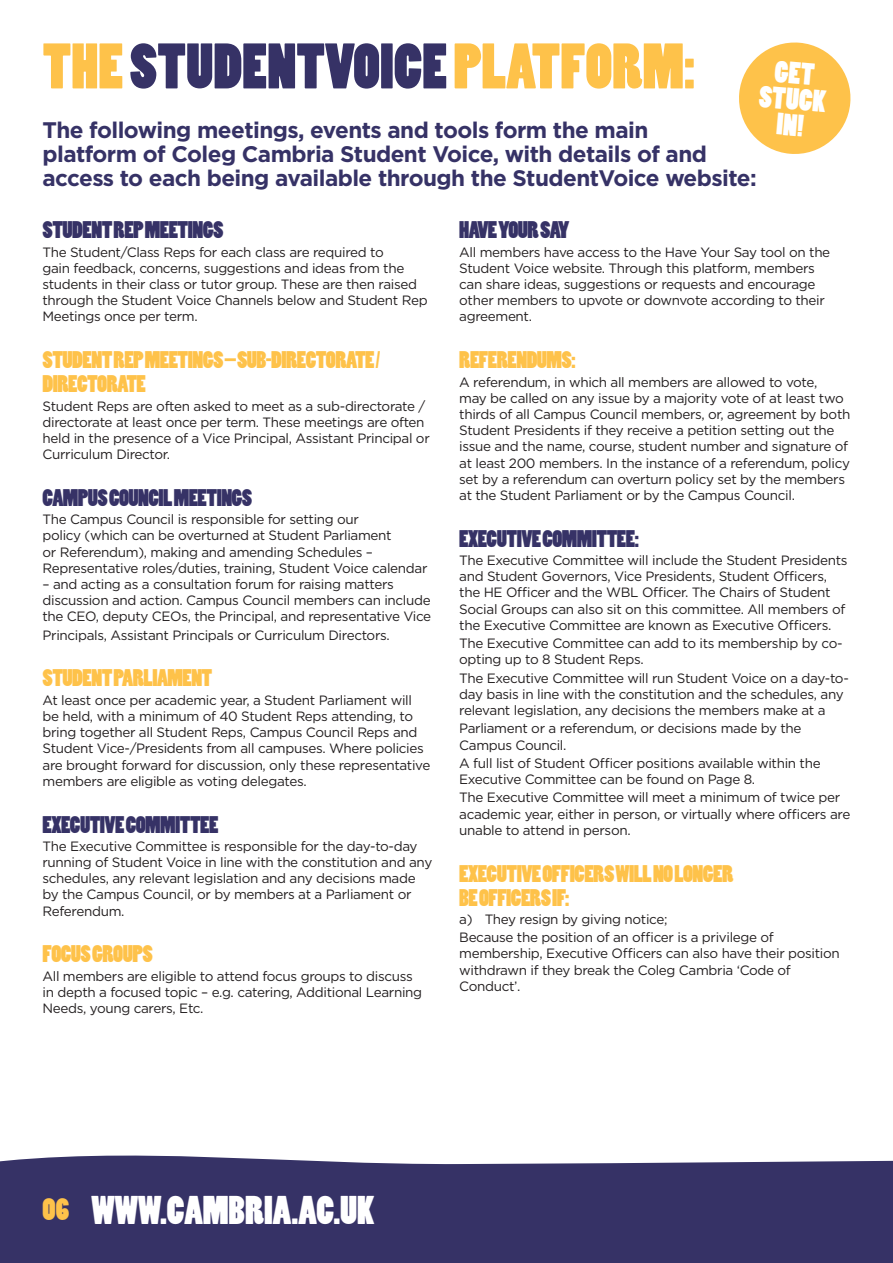
<style>
.page{position:relative;width:893px;height:1263px;background:#fff}
.page>*{position:absolute;margin:0;border:0;box-sizing:border-box;transform-origin:0 0}
.t1{font:60px "Poplar Std";color:#fec24a}
.t2{font:37.5px "Poplar Std";color:#fff}
.t3{font:29.55px "Poplar Std";color:#fec24a}
.t4{font:28.8px/26.2px "Poplar Std";color:#fff;text-align:center}
.t5{font:700 22.5px/24px "Gotham";letter-spacing:-.025em;color:#363266}
.t6{font:22.5px/24px "Poplar Std";letter-spacing:-.025em;color:#fec24a}
.t7{font:22.5px "Poplar Std";letter-spacing:-.025em;color:#363266}
.t8{font:13.5px/16.2px "Gotham";letter-spacing:-.025em;color:#231f20}
.s1{color:#363266}
</style>
<div class="page">
<div style="left:0;top:1155px;width:893px;height:108px;background:#363266"></div>
<svg style="left:739px;top:42px;width:112px;height:112px"></svg>
<p class="t1" style="left:43px;top:33px;width:654px">THE <span class="s1">STUDENTVOICE</span> PLATFORM:</p>
<p class="t5" style="left:43px;top:118px;width:716px">The following meetings, events and tools form the main<br>platform of Coleg Cambria Student Voice, with details of and access to each being available through the StudentVoice website:</p>
<p class="t7" style="left:43px;top:218px;width:183px">STUDENT REP MEETINGS</p>
<p class="t8" style="left:43px;top:243px;width:387px">The Student/Class Reps for each class are required to<br>gain feedback, concerns, suggestions and ideas from the students in their class or tutor group. These are then raised through the Student Voice Channels below and Student Rep Meetings once per term.</p>
<p class="t6" style="left:43px;top:349px;width:339px">STUDENT REP MEETINGS – SUB-DIRECTORATE /<br>DIRECTORATE</p>
<p class="t8" style="left:43px;top:397px;width:389px">Student Reps are often asked to meet as a sub-directorate / directorate at least once per term. These meetings are often held in the presence of a Vice Principal, Assistant Principal or Curriculum Director.</p>
<p class="t7" style="left:43px;top:485px;width:211px">CAMPUS COUNCIL MEETINGS</p>
<p class="t8" style="left:43px;top:511px;width:386px">The Campus Council is responsible for setting our<br>policy (which can be overturned at Student Parliament<br>or Referendum), making and amending Schedules – Representative roles/duties, training, Student Voice calendar</p>
<p class="t8" style="left:43px;top:576px;width:390px">– and acting as a consultation forum for raising matters discussion and action. Campus Council members can include the CEO, deputy CEOs, the Principal, and representative Vice</p>
<p class="t8" style="left:43px;top:626px;width:349px">Principals, Assistant Principals or Curriculum Directors.</p>
<p class="t6" style="left:43px;top:667px;width:171px">STUDENT PARLIAMENT</p>
<p class="t8" style="left:43px;top:692px;width:389px">At least once per academic year, a Student Parliament will be held, with a minimum of 40 Student Reps attending, to bring together all Student Reps, Campus Council Reps and Student Vice-/Presidents from all campuses. Where policies are brought forward for discussion, only these representative members are eligible as voting delegates.</p>
<p class="t7" style="left:43px;top:812px;width:178px">EXECUTIVE COMMITTEE</p>
<p class="t8" style="left:43px;top:838px;width:391px">The Executive Committee is responsible for the day-to-day running of Student Voice in line with the constitution and any schedules, any relevant legislation and any decisions made by the Campus Council, or by members at a Parliament or Referendum.</p>
<p class="t6" style="left:43px;top:943px;width:112px">FOCUS GROUPS</p>
<p class="t8" style="left:43px;top:967px;width:381px">All members are eligible to attend focus groups to discuss in depth a focused topic – e.g. catering, Additional Learning<br>Needs, young carers, Etc.</p>
<h3 class="t4" style="left:762px;top:58px;width:69px;rotate:5deg">GET<br>STUCK<br>IN!</h3>
<p class="t7" style="left:459px;top:218px;width:111px">HAVE YOUR SAY</p>
<p class="t8" style="left:459px;top:243px;width:373px">All members have access to the Have Your Say tool on the Student Voice website. Through this platform, members can share ideas, suggestions or requests and encourage other members to upvote or downvote according to their agreement.</p>
<p class="t6" style="left:459px;top:349px;width:118px">REFERENDUMS:</p>
<p class="t8" style="left:459px;top:373px;width:393px">A referendum, in which all members are allowed to vote,<br>may be called on any issue by a majority vote of at least two thirds of all Campus Council members, or, agreement by both Student Presidents if they receive a petition setting out the issue and the name, course, student number and signature of at least 200 members. In the instance of a referendum, policy set by a referendum can overturn policy set by the members at the Student Parliament or by the Campus Council.</p>
<p class="t7" style="left:459px;top:526px;width:181px">EXECUTIVE COMMITTEE:</p>
<p class="t8" style="left:459px;top:552px;width:390px">The Executive Committee will include the Student Presidents and Student Governors, Vice Presidents, Student Officers, the HE Officer and the WBL Officer. The Chairs of Student Social Groups can also sit on this committee. All members of the Executive Committee are known as Executive Officers.</p>
<p class="t8" style="left:459px;top:635px;width:385px">The Executive Committee can add to its membership by co&shy;opting up to 8 Student Reps.</p>
<p class="t8" style="left:459px;top:669px;width:391px">The Executive Committee will run Student Voice on a day-to&shy;day basis in line with the constitution and the schedules, any relevant legislation, any decisions the members make at a</p>
<p class="t8" style="left:459px;top:720px;width:344px">Parliament or a referendum, or decisions made by the<br>Campus Council.</p>
<p class="t8" style="left:459px;top:755px;width:363px">A full list of Student Officer positions available within the<br>Executive Committee can be found on Page 8.</p>
<p class="t8" style="left:459px;top:789px;width:393px">The Executive Committee will meet a minimum of twice per academic year, either in person, or virtually where officers are unable to attend in person.</p>
<p class="t6" style="left:459px;top:862px;width:276px">EXECUTIVE OFFICERS WILL NO LONGER<br>BE OFFICERS IF:</p>
<p class="t8" style="left:459px;top:911px;width:210px">a) They resign by giving notice;</p>
<p class="t8" style="left:459px;top:929px;width:382px">Because the position of an officer is a privilege of membership, Executive Officers can also have their position withdrawn if they break the Coleg Cambria ‘Code of Conduct’.</p>
<p class="t3" style="left:43px;top:1192px;width:28px">06</p>
<p class="t2" style="left:91px;top:1189px;width:285px">WWW.CAMBRIA.AC.UK</p>
</div>
